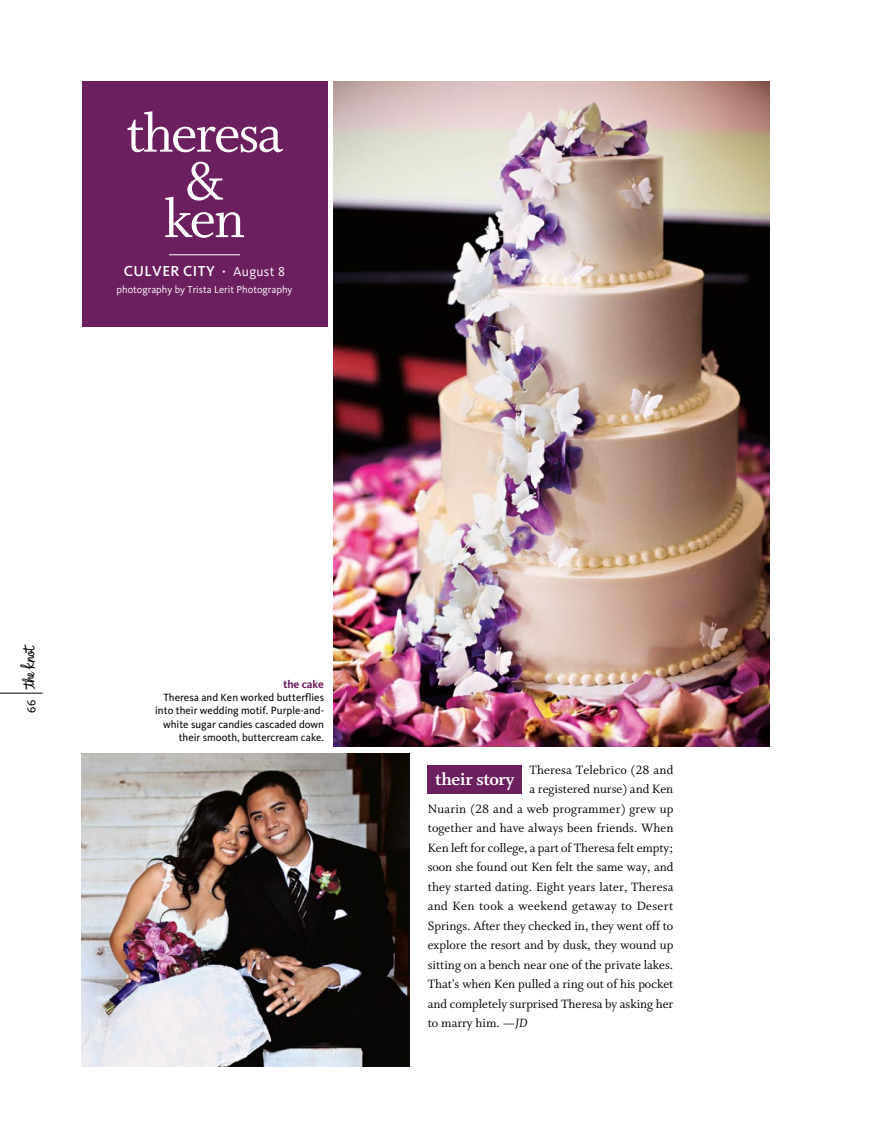
<style>
.page{position:relative;width:878px;height:1134px;background:#fff}
.page>*{position:absolute;margin:0;border:0;box-sizing:border-box;transform-origin:0 0}
.t1{font:60px/48px "Whitman Roman LF";letter-spacing:-.035em;color:#fff;text-align:center}
.t2{font:19.2px "Whitman Bold LF";letter-spacing:-.015em;color:#fff}
.t3{font:18px "The Knot Logo PS Small Below 36 pt";color:#000}
.t4{font:500 15px "Kievit";letter-spacing:.025em;color:#fff}
.t5{font:13.5px "Whitman Roman LF";color:#000}
.t6{font:13.5px "Whitman Roman LF";letter-spacing:.03em;color:#000}
.t7{font:12px "Kievit Book SC";color:#000}
.t8{font:700 11.25px "Kievit";color:#6c1f5e}
.t9{font:10.8px/13.5px "Kievit";color:#000;text-align:right}
.t10{font:10.5px "Kievit";color:#fff}
.s1{font-weight:400;font-size:13.5px}
.s2{font-family:"Whitman Italic LF"}
</style>
<div class="page">
<hr style="left:0;top:693px;width:43px;height:1px;background:#000">
<img style="left:333px;top:81px;width:437px;height:666px">
<img style="left:81px;top:753px;width:328px;height:313px">
<div style="left:428px;top:766px;width:94px;height:28px;background:#6c1f5e"></div>
<div style="left:82px;top:81px;width:245px;height:245px;background:#6c1f5e"></div>
<hr style="left:169px;top:254px;width:71px;height:1px;background:#fff">
<h1 class="t1" style="left:126px;top:110px;width:158px">theresa &amp;</h1>
<h1 class="t1" style="left:164px;top:196px;width:83px">ken</h1>
<p class="t4" style="left:124px;top:262px;width:163px">CULVER CITY · <span class="s1">August 8</span></p>
<p class="t10" style="left:117px;top:283px;width:177px">photography by Trista Lerit Photography</p>
<h3 class="t3" style="left:18px;top:690px;width:47px;rotate:-90deg">K</h3>
<p class="t7" style="left:24px;top:713px;width:14px;rotate:-90deg">66</p>
<p class="t8" style="left:283px;top:677px;width:43px">the cake</p>
<p class="t9" style="left:155px;top:690px;width:170px">Theresa and Ken worked butterflies into their wedding motif. Purple-and&shy;white sugar candies cascaded down their smooth, buttercream cake.</p>
<p class="t5" style="left:529px;top:762px;width:145px">Theresa Telebrico (28 and</p>
<p class="t5" style="left:529px;top:782px;width:145px">a registered nurse) and Ken</p>
<p class="t5" style="left:428px;top:801px;width:247px">Nuarin (28 and a web programmer) grew up</p>
<p class="t5" style="left:428px;top:821px;width:247px">together and have always been friends. When</p>
<p class="t5" style="left:428px;top:840px;width:247px">Ken left for college, a part of Theresa felt empty;</p>
<p class="t5" style="left:428px;top:860px;width:247px">soon she found out Ken felt the same way, and</p>
<p class="t5" style="left:428px;top:879px;width:247px">they started dating. Eight years later, Theresa</p>
<p class="t6" style="left:428px;top:899px;width:247px">and Ken took a weekend getaway to Desert</p>
<p class="t5" style="left:428px;top:918px;width:247px">Springs. After they checked in, they went off to</p>
<p class="t5" style="left:428px;top:938px;width:247px">explore the resort and by dusk, they wound up</p>
<p class="t5" style="left:428px;top:957px;width:247px">sitting on a bench near one of the private lakes.</p>
<p class="t5" style="left:428px;top:977px;width:247px">That’s when Ken pulled a ring out of his pocket</p>
<p class="t5" style="left:428px;top:996px;width:247px">and completely surprised Theresa by asking her</p>
<p class="t5" style="left:428px;top:1016px;width:101px">to marry him. <span class="s2">—JD</span></p>
<h2 class="t2" style="left:435px;top:768px;width:81px">their story</h2>
</div>
